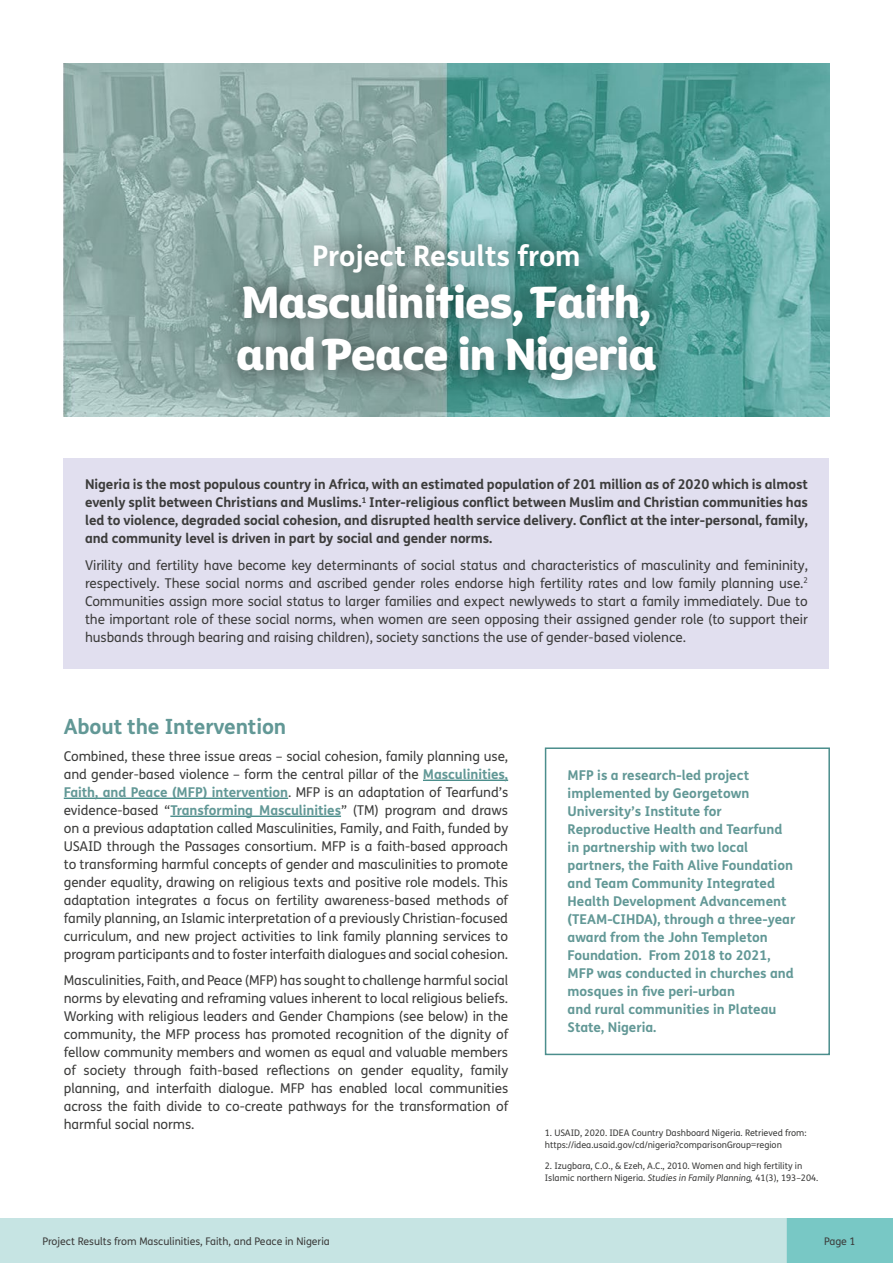
<style>
.page{position:relative;width:893px;height:1263px;background:#fff}
.page>*{position:absolute;margin:0;border:0;box-sizing:border-box;transform-origin:0 0}
.t1{font:43.5px/52.2px "Tearfund Sans";letter-spacing:-.02em;color:#fff}
.t2{font:700 28.5px "FS Me";color:#fff}
.t3{font:700 21px "FS Me";letter-spacing:-.005em;color:#629896}
.t4{font:13.5px/18px "FS Me";letter-spacing:-.005em;color:#3c3c3b;text-align:justify}
.t5{font:700 13.5px/18px "FS Me";color:#629896}
.t6{font:700 13.5px/18px "FS Me";letter-spacing:-.005em;color:#3c3c3b;text-align:justify}
.t7{font:10.5px "FS Me";color:#3c3c3b}
.t8{font:9px/12px "FS Me";color:#3c3c3b}
.s1{font-weight:700;color:#629896}
.s2{font-style:italic}
</style>
<div class="page">
<div style="left:787px;top:1218px;width:106px;height:45px;background:#78c8c5"></div>
<div style="left:0;top:1218px;width:787px;height:45px;background:#c6e4e3"></div>
<img style="left:64px;top:64px;width:765px;height:353px">
<hr style="left:423px;top:779px;width:85px;height:2px;background:#4b8e8c">
<hr style="left:64px;top:797px;width:224px;height:2px;background:#4b8e8c">
<hr style="left:170px;top:815px;width:171px;height:2px;background:#4b8e8c">
<div style="left:64px;top:458px;width:765px;height:211px;background:#e1dfef"></div>
<div style="left:211px;top:219px;width:470px;height:188px;background:#000;opacity:.75"></div>
<div style="left:545px;top:747px;width:285px;height:308px;border:2px solid #4b8e8c"></div>
<p class="t2" style="left:312px;top:233px;width:270px">Project Results from</p>
<p class="t1" style="left:236px;top:272px;width:422px">Masculinities, Faith, and Peace in Nigeria</p>
<p class="t6" style="left:85px;top:475px;width:724px">Nigeria is the most populous country in Africa, with an estimated population of 201 million as of 2020 which is almost evenly split between Christians and Muslims.<sup>1</sup> Inter-religious conflict between Muslim and Christian communities has led to violence, degraded social cohesion, and disrupted health service delivery. Conflict at the inter-personal, family, and community level is driven in part by social and gender norms.</p>
<p class="t4" style="left:85px;top:556px;width:724px">Virility and fertility have become key determinants of social status and characteristics of masculinity and femininity, respectively. These social norms and ascribed gender roles endorse high fertility rates and low family planning use.<sup>2<br></sup>Communities assign more social status to larger families and expect newlyweds to start a family immediately. Due to the important role of these social norms, when women are seen opposing their assigned gender role (to support their husbands through bearing and raising children), society sanctions the use of gender-based violence.</p>
<p class="t3" style="left:64px;top:711px;width:224px">About the Intervention</p>
<p class="t4" style="left:64px;top:747px;width:446px">Combined, these three issue areas – social cohesion, family planning use, and gender-based violence – form the central pillar of the <span class="s1">Masculinities, Faith, and Peace (MFP) intervention</span>. MFP is an adaptation of Tearfund’s evidence-based “<span class="s1">Transforming Masculinities</span>” (TM) program and draws on a previous adaptation called Masculinities, Family, and Faith, funded by USAID through the Passages consortium. MFP is a faith-based approach to transforming harmful concepts of gender and masculinities to promote gender equality, drawing on religious texts and positive role models. This adaptation integrates a focus on fertility awareness-based methods of family planning, an Islamic interpretation of a previously Christian-focused curriculum, and new project activities to link family planning services to program participants and to foster interfaith dialogues and social cohesion.</p>
<p class="t4" style="left:64px;top:971px;width:446px">Masculinities, Faith, and Peace (MFP) has sought to challenge harmful social norms by elevating and reframing values inherent to local religious beliefs.<br>Working with religious leaders and Gender Champions (see below) in the community, the MFP process has promoted recognition of the dignity of fellow community members and women as equal and valuable members of society through faith-based reflections on gender equality, family planning, and interfaith dialogue. MFP has enabled local communities across the faith divide to co-create pathways for the transformation of harmful social norms.</p>
<p class="t5" style="left:568px;top:766px;width:229px">MFP is a research-led project implemented by Georgetown<br>University’s Institute for<br>Reproductive Health and Tearfund in partnership with two local partners, the Faith Alive Foundation and Team Community Integrated<br>Health Development Advancement (TEAM-CIHDA), through a three-year award from the John Templeton<br>Foundation. From 2018 to 2021,<br>MFP was conducted in churches and mosques in five peri-urban<br>and rural communities in Plateau<br>State, Nigeria.</p>
<p class="t8" style="left:545px;top:1127px;width:263px">1. USAID, 2020. IDEA Country Dashboard Nigeria. Retrieved from: https://idea.usaid.gov/cd/nigeria?comparisonGroup=region</p>
<p class="t8" style="left:545px;top:1159px;width:275px">2. Izugbara, C.O., &amp; Ezeh, A.C., 2010. Women and high fertility in<br>Islamic northern Nigeria. <span class="s2">Studies in Family Planning,</span> 41(3), 193–204.</p>
<p class="t7" style="left:43px;top:1234px;width:289px">Project Results from Masculinities, Faith, and Peace in Nigeria</p>
<p class="t7" style="left:824px;top:1234px;width:33px">Page 1</p>
</div>
